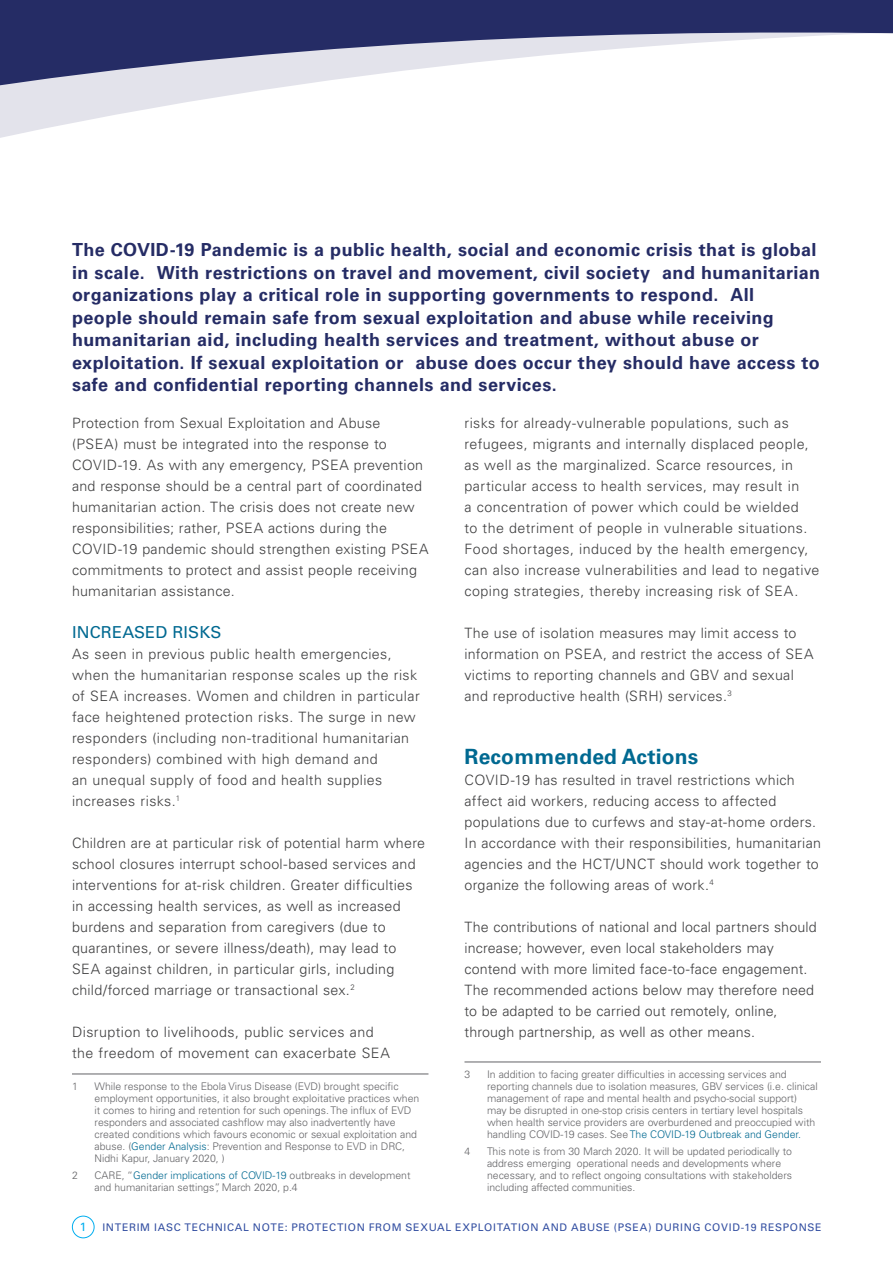
<style>
.page{position:relative;width:893px;height:1263px;background:#fff}
.page>*{position:absolute;margin:0;border:0;box-sizing:border-box;transform-origin:0 0}
.Subhead_1{font:700 21px "Univers LT Std";letter-spacing:.01em;color:#006991}
.Text_Intro{font:700 18px/22.5px "Univers LT Std";letter-spacing:.025em;color:#252c65}
.Subhead_2{font:16.5px "Univers LT Std";letter-spacing:.01em;color:#006991}
.Text{font:300 14.25px/21px "Univers LT Std";letter-spacing:.02em;color:#3e3e3f}
.t1{font:12px "Univers LT Std";color:#00aeef}
.Footnote{font:300 10.5px/12px "Univers LT Std";color:#636366}
.t2{font:10.5px "Univers LT Std";letter-spacing:.065em;color:#324ea1}
.s1{color:#006991}
</style>
<div class="page">
<div style="left:72px;top:1216px;width:22px;height:22px;border:1px solid #00aeef;border-radius:50%"></div>
<hr style="left:72px;top:1073px;width:356px;height:1px;background:#636366">
<hr style="left:464px;top:1061px;width:357px;height:1px;background:#636366">
<svg style="left:0;top:0;width:893px;height:138px"></svg>
<p class="Text_Intro" style="left:72px;top:239px;width:750px">The COVID-19 Pandemic is a public health, social and economic crisis that is global in scale. With restrictions on travel and movement, civil society and humanitarian organizations play a critical role in supporting governments to respond. All<br>people should remain safe from sexual exploitation and abuse while receiving humanitarian aid, including health services and treatment, without abuse or exploitation. If sexual exploitation or abuse does occur they should have access to safe and confidential reporting channels and services.</p>
<p class="Text" style="left:72px;top:412px;width:358px">Protection from Sexual Exploitation and Abuse (PSEA) must be integrated into the response to COVID-19. As with any emergency, PSEA prevention and response should be a central part of coordinated humanitarian action. The crisis does not create new responsibilities; rather, PSEA actions during the COVID-19 pandemic should strengthen existing PSEA commitments to protect and assist people receiving humanitarian assistance.</p>
<p class="Subhead_2" style="left:72px;top:622px;width:151px">INCREASED RISKS</p>
<p class="Text" style="left:72px;top:643px;width:349px">As seen in previous public health emergencies, when the humanitarian response scales up the risk of SEA increases. Women and children in particular face heightened protection risks. The surge in new responders (including non-traditional humanitarian responders) combined with high demand and<br>an unequal supply of food and health supplies increases risks.<sup>1</sup></p>
<p class="Text" style="left:72px;top:832px;width:355px">Children are at particular risk of potential harm where school closures interrupt school-based services and interventions for at-risk children. Greater difficulties in accessing health services, as well as increased burdens and separation from caregivers (due to quarantines, or severe illness/death), may lead to SEA against children, in particular girls, including child/forced marriage or transactional sex.<sup>2</sup></p>
<p class="Text" style="left:72px;top:1021px;width:320px">Disruption to livelihoods, public services and the freedom of movement can exacerbate SEA</p>
<p class="Footnote" style="left:72px;top:1081px;width:7px">1</p>
<p class="Footnote" style="left:94px;top:1081px;width:326px">While response to the Ebola Virus Disease (EVD) brought specific employment opportunities, it also brought exploitative practices when it comes to hiring and retention for such openings. The influx of EVD responders and associated cashflow may also inadvertently have created conditions which favours economic or sexual exploitation and abuse. (<span class="s1">Gender Analysis</span>: Prevention and Response to EVD in DRC, Nidhi Kapur, January 2020, )</p>
<p class="Footnote" style="left:72px;top:1169px;width:7px">2</p>
<p class="Footnote" style="left:94px;top:1169px;width:317px">CARE, “<span class="s1">Gender implications of COVID-19</span> outbreaks in development and humanitarian settings”, March 2020, p.4</p>
<p class="Text" style="left:464px;top:412px;width:356px">risks for already-vulnerable populations, such as refugees, migrants and internally displaced people, as well as the marginalized. Scarce resources, in particular access to health services, may result in<br>a concentration of power which could be wielded<br>to the detriment of people in vulnerable situations.<br>Food shortages, induced by the health emergency, can also increase vulnerabilities and lead to negative coping strategies, thereby increasing risk of SEA.</p>
<p class="Text" style="left:464px;top:622px;width:350px">The use of isolation measures may limit access to information on PSEA, and restrict the access of SEA victims to reporting channels and GBV and sexual and reproductive health (SRH) services.<sup>3</sup></p>
<p class="Subhead_1" style="left:464px;top:744px;width:235px">Recommended Actions</p>
<p class="Text" style="left:464px;top:769px;width:358px">COVID-19 has resulted in travel restrictions which affect aid workers, reducing access to affected populations due to curfews and stay-at-home orders.<br>In accordance with their responsibilities, humanitarian agencies and the HCT/UNCT should work together to organize the following areas of work.<sup>4</sup></p>
<p class="Text" style="left:464px;top:916px;width:354px">The contributions of national and local partners should increase; however, even local stakeholders may contend with more limited face-to-face engagement.<br>The recommended actions below may therefore need to be adapted to be carried out remotely, online, through partnership, as well as other means.</p>
<p class="Footnote" style="left:464px;top:1069px;width:7px">3</p>
<p class="Footnote" style="left:487px;top:1069px;width:332px">In addition to facing greater difficulties in accessing services and reporting channels due to isolation measures, GBV services (i.e. clinical management of rape and mental health and psycho-social support) may be disrupted in one-stop crisis centers in tertiary level hospitals when health service providers are overburdened and preoccupied with handling COVID-19 cases. See <span class="s1">The COVID-19 Outbreak and Gender.</span></p>
<p class="Footnote" style="left:464px;top:1145px;width:7px">4</p>
<p class="Footnote" style="left:487px;top:1145px;width:307px">This note is from 30 March 2020. It will be updated periodically to address emerging operational needs and developments where necessary, and to reflect ongoing consultations with stakeholders including affected communities.</p>
<p class="t1" style="left:80px;top:1220px;width:8px">1</p>
<p class="t2" style="left:102px;top:1221px;width:721px">INTERIM IASC TECHNICAL NOTE: PROTECTION FROM SEXUAL EXPLOITATION AND ABUSE (PSEA) DURING COVID-19 RESPONSE</p>
</div>
